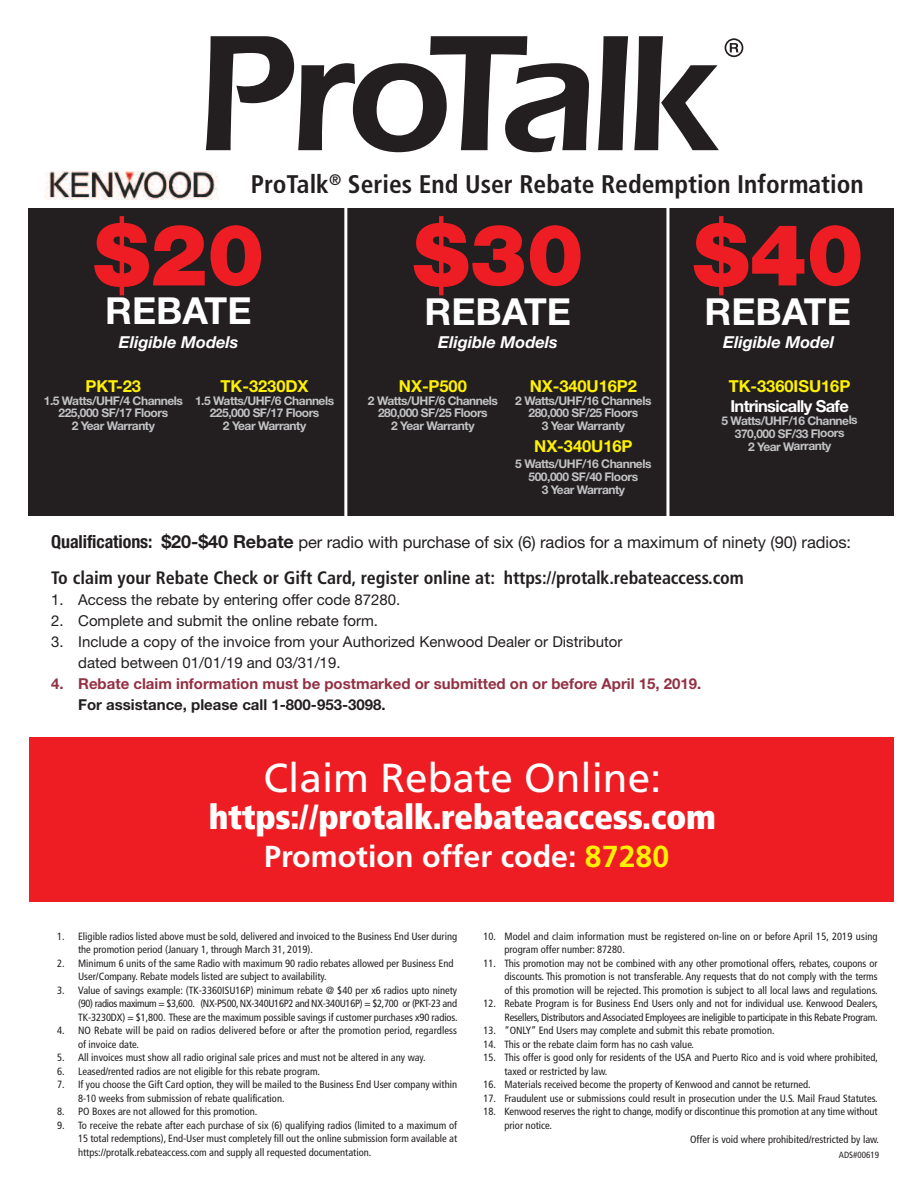
<style>
.page{position:relative;width:918px;height:1188px;background:#fff}
.page>*{position:absolute;margin:0;border:0;box-sizing:border-box;transform-origin:0 0}
.t1{font:900 85.5px "Helvetica Neue";color:#ee1d23}
.t2{font:40.5px "Frutiger";color:#fff}
.t3{font:700 37.35px "Helvetica Neue";color:#fff}
.t4{font:900 condensed 34.35px "Frutiger";letter-spacing:-.01em;color:#fff}
.t5{font:700 30.3px "Frutiger";color:#fff}
.t6{font:700 condensed 25.5px "Frutiger";color:#231f20}
.t7{font:700 condensed 18px "Frutiger";color:#231f20}
.t8{font:16.5px "Helvetica Neue";letter-spacing:-.005em;color:#231f20}
.t9{font:700 16.5px "Helvetica Neue";letter-spacing:-.005em;color:#fff101}
.t10{font:italic 700 16.5px "Helvetica Neue";color:#fff}
.t11{font:700 16.5px "Helvetica Neue";letter-spacing:-.045em;color:#fff}
.t12{font:15px/21px "Helvetica Neue";color:#231f20}
.t13{font:700 15px "Helvetica Neue";color:#933043}
.t14{font:700 15px "Helvetica Neue";color:#231f20}
.t15{font:700 12px/12.9px "Helvetica Neue";letter-spacing:-.04em;color:#c1c2c4;text-align:center}
.t16{font:condensed 10.5px/13.5px "Frutiger";color:#231f20}
.t17{font:condensed 10.5px/13.5px "Frutiger";letter-spacing:-.02em;color:#231f20;text-align:right}
.t18{font:condensed 9px "Frutiger";color:#231f20}
.s1{font-weight:700;font-stretch:condensed;font-size:18px}
.s2{font-weight:700;font-size:18px}
.s3{color:#fff101}
</style>
<div class="page">
<div style="left:29px;top:737px;width:865px;height:164px;background:#ee1d23"></div>
<img style="left:45px;top:171px;width:172px;height:28px">
<svg style="left:725px;top:38px;width:18px;height:19px"></svg>
<svg style="left:206px;top:36px;width:383px;height:116px"></svg>
<svg style="left:598px;top:36px;width:30px;height:114px"></svg>
<svg style="left:634px;top:36px;width:85px;height:114px"></svg>
<div style="left:29px;top:208px;width:865px;height:308px;background:#231f20"></div>
<hr style="left:344px;top:202px;width:3px;height:320px;background:#fff">
<hr style="left:666px;top:204px;width:3px;height:319px;background:#fff">
<h3 class="t6" style="left:251px;top:173px;width:614px">ProTalk<sup>®</sup> Series End User Rebate Redemption Information</h3>
<h1 class="t1" style="left:93px;top:224px;width:173px">$20</h1>
<h3 class="t3" style="left:105px;top:281px;width:148px">REBATE</h3>
<h1 class="t1" style="left:412px;top:224px;width:173px">$30</h1>
<h3 class="t3" style="left:425px;top:282px;width:148px">REBATE</h3>
<h1 class="t1" style="left:692px;top:224px;width:173px">$40</h1>
<h3 class="t3" style="left:705px;top:282px;width:148px">REBATE</h3>
<h3 class="t10" style="left:119px;top:329px;width:121px">Eligible Models</h3>
<h3 class="t10" style="left:438px;top:329px;width:121px">Eligible Models</h3>
<h3 class="t10" style="left:723px;top:329px;width:112px">Eligible Model</h3>
<h3 class="t9" style="left:86px;top:373px;width:57px">PKT-23</h3>
<p class="t15" style="left:44px;top:394px;width:141px">1.5 Watts/UHF/4 Channels<br>225,000 SF/17 Floors<br>2 Year Warranty</p>
<h3 class="t9" style="left:221px;top:373px;width:89px">TK-3230DX</h3>
<p class="t15" style="left:195px;top:394px;width:141px">1.5 Watts/UHF/6 Channels<br>225,000 SF/17 Floors<br>2 Year Warranty</p>
<h3 class="t9" style="left:399px;top:373px;width:69px">NX-P500</h3>
<p class="t15" style="left:368px;top:394px;width:131px">2 Watts/UHF/6 Channels<br>280,000 SF/25 Floors<br>2 Year Warranty</p>
<h3 class="t9" style="left:530px;top:373px;width:109px">NX-340U16P2</h3>
<p class="t15" style="left:515px;top:394px;width:138px">2 Watts/UHF/16 Channels<br>280,000 SF/25 Floors<br>3 Year Warranty</p>
<h3 class="t9" style="left:534px;top:433px;width:100px">NX-340U16P</h3>
<p class="t15" style="left:515px;top:458px;width:138px">5 Watts/UHF/16 Channels<br>500,000 SF/40 Floors<br>3 Year Warranty</p>
<h3 class="t9" style="left:729px;top:373px;width:123px">TK-3360ISU16P</h3>
<h3 class="t11" style="left:730px;top:393px;width:120px">Intrinsically Safe</h3>
<p class="t15" style="left:722px;top:414px;width:138px">5 Watts/UHF/16 Channels<br>370,000 SF/33 Floors<br>2 Year Warranty</p>
<h3 class="t8" style="left:51px;top:536px;width:802px"><span class="s1">Qualifications:</span> <span class="s2">$20-$40 Rebate</span> per radio with purchase of six (6) radios for a maximum of ninety (90) radios:</h3>
<h3 class="t7" style="left:51px;top:570px;width:694px">To claim your Rebate Check or Gift Card, register online at: https://protalk.rebateaccess.com</h3>
<h3 class="t12" style="left:51px;top:590px;width:351px">1. Access the rebate by entering offer code 87280.</h3>
<h3 class="t12" style="left:51px;top:611px;width:328px">2. Complete and submit the online rebate form.</h3>
<h3 class="t12" style="left:78px;top:632px;width:546px;text-indent:-27px">3. Include a copy of the invoice from your Authorized Kenwood Dealer or Distributor dated between 01/01/19 and 03/31/19.</h3>
<h3 class="t13" style="left:51px;top:672px;width:652px">4. Rebate claim information must be postmarked or submitted on or before April 15, 2019.</h3>
<h3 class="t14" style="left:78px;top:693px;width:309px">For assistance, please call 1-800-953-3098.</h3>
<h2 class="t2" style="left:264px;top:762px;width:399px">Claim Rebate Online:</h2>
<h3 class="t4" style="left:209px;top:803px;width:509px">https://protalk.rebateaccess.com</h3>
<h3 class="t5" style="left:264px;top:844px;width:407px">Promotion offer code: <span class="s3">87280</span></h3>
<p class="t16" style="left:78px;top:930px;width:381px;text-indent:-21px">1. Eligible radios listed above must be sold, delivered and invoiced to the Business End User during the promotion period (January 1, through March 31, 2019).</p>
<p class="t16" style="left:78px;top:957px;width:377px;text-indent:-21px">2. Minimum 6 units of the same Radio with maximum 90 radio rebates allowed per Business End<br>User/Company. Rebate models listed are subject to availability.</p>
<p class="t16" style="left:78px;top:984px;width:381px;text-align:justify;text-indent:-21px">3. Value of savings example: (TK-3360ISU16P) minimum rebate @ $40 per x6 radios upto ninety (90) radios maximum = $3,600. (NX-P500, NX-340U16P2 and NX-340U16P) = $2,700 or (PKT-23 and TK-3230DX) = $1,800. These are the maximum possible savings if customer purchases x90 radios.</p>
<p class="t16" style="left:78px;top:1025px;width:381px;text-indent:-21px">4. NO Rebate will be paid on radios delivered before or after the promotion period, regardless of invoice date.</p>
<p class="t16" style="left:57px;top:1052px;width:370px">5. All invoices must show all radio original sale prices and must not be altered in any way.</p>
<p class="t16" style="left:57px;top:1065px;width:265px">6. Leased/rented radios are not eligible for this rebate program.</p>
<p class="t16" style="left:78px;top:1079px;width:381px;text-indent:-21px">7. If you choose the Gift Card option, they will be mailed to the Business End User company within<br>8-10 weeks from submission of rebate qualification.</p>
<p class="t16" style="left:57px;top:1106px;width:202px">8. PO Boxes are not allowed for this promotion.</p>
<p class="t16" style="left:78px;top:1119px;width:381px;text-align:justify;text-indent:-21px">9. To receive the rebate after each purchase of six (6) qualifying radios (limited to a maximum of 15 total redemptions), End-User must completely fill out the online submission form available at https://protalk.rebateaccess.com and supply all requested documentation.</p>
<p class="t16" style="left:504px;top:930px;width:375px;text-indent:-21px">10. Model and claim information must be registered on-line on or before April 15, 2019 using program offer number: 87280.</p>
<p class="t16" style="left:504px;top:957px;width:375px;text-align:justify;text-indent:-21px">11. This promotion may not be combined with any other promotional offers, rebates, coupons or discounts. This promotion is not transferable. Any requests that do not comply with the terms of this promotion will be rejected. This promotion is subject to all local laws and regulations.</p>
<p class="t17" style="left:483px;top:998px;width:396px">12. Rebate Program is for Business End Users only and not for individual use. Kenwood Dealers,<br>Resellers,Distributors andAssociated Employees are ineligible to participate in this Rebate Program.</p>
<p class="t16" style="left:483px;top:1025px;width:293px">13. “ONLY” End Users may complete and submit this rebate promotion.</p>
<p class="t16" style="left:483px;top:1038px;width:212px">14. This or the rebate claim form has no cash value.</p>
<p class="t16" style="left:504px;top:1052px;width:375px;text-indent:-21px">15. This offer is good only for residents of the USA and Puerto Rico and is void where prohibited, taxed or restricted by law.</p>
<p class="t16" style="left:483px;top:1079px;width:329px">16. Materials received become the property of Kenwood and cannot be returned.</p>
<p class="t16" style="left:483px;top:1092px;width:396px">17. Fraudulent use or submissions could result in prosecution under the U.S. Mail Fraud Statutes.</p>
<p class="t16" style="left:504px;top:1106px;width:375px;text-indent:-21px">18. Kenwood reserves the right to change, modify or discontinue this promotion at any time without prior notice.</p>
<p class="t16" style="left:690px;top:1134px;width:191px">Offer is void where prohibited/restricted by law.</p>
<p class="t18" style="left:839px;top:1152px;width:42px">ADS#00619</p>
</div>
